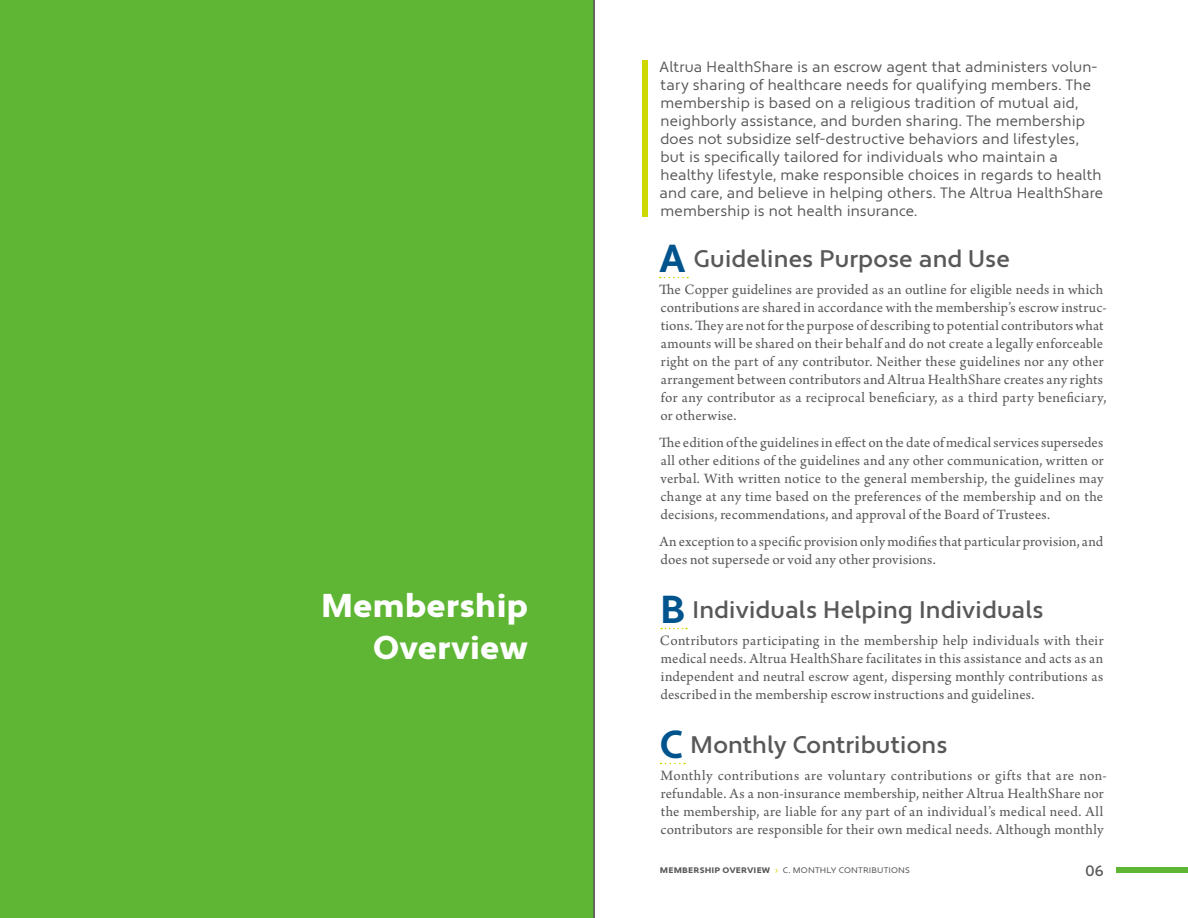
<style>
.page{position:relative;width:1188px;height:918px;background:#fff}
.page>*{position:absolute;margin:0;border:0;box-sizing:border-box;transform-origin:0 0}
.t1{font:900 33px/42px "Apertura";letter-spacing:.01em;color:#fff;text-align:right}
.t2{font:500 24px "Apertura";color:#585859}
.t3{font:15px/18px "Arno Pro";letter-spacing:.015em;color:#585859}
.t4{font:15px/18px "Apertura";letter-spacing:.01em;color:#585859}
.t5{font:500 15px "Apertura";color:#585859}
.t6{font:9.75px "Apertura";letter-spacing:.015em;color:#585859}
.s1{font-weight:700;font-size:39px;color:#00548d}
.s2{font-weight:700}
.s3{color:#cdd702}
</style>
<div class="page">
<div style="left:1116px;top:867px;width:72px;height:6px;background:#5eb634"></div>
<div style="left:642px;top:60px;width:6px;height:157px;background:#cdd702"></div>
<svg style="left:660px;top:277px;width:28px;height:1px"></svg>
<svg style="left:661px;top:628px;width:26px;height:1px"></svg>
<svg style="left:661px;top:763px;width:24px;height:1px"></svg>
<div style="left:0;top:0;width:594px;height:918px;background:#5eb634"></div>
<hr style="left:593px;top:0;width:2px;height:918px;background:#585859">
<h1 class="t1" style="left:321px;top:585px;width:208px">Membership<br>Overview</h1>
<p class="t4" style="left:660px;top:58px;width:445px">Altrua HealthShare is an escrow agent that administers volun&shy;tary sharing of healthcare needs for qualifying members. The membership is based on a religious tradition of mutual aid, neighborly assistance, and burden sharing. The membership does not subsidize self-destructive behaviors and lifestyles, but is specifically tailored for individuals who maintain a healthy lifestyle, make responsible choices in regards to health and care, and believe in helping others. The Altrua HealthShare membership is not health insurance.</p>
<h2 class="t2" style="left:659px;top:244px;width:352px"><span class="s1">A</span> Guidelines Purpose and Use</h2>
<p class="t3" style="left:659px;top:281px;width:449px">The Copper guidelines are provided as an outline for eligible needs in which contributions are shared in accordance with the membership’s escrow instruc&shy;tions. They are not for the purpose of describing to potential contributors what amounts will be shared on their behalf and do not create a legally enforceable right on the part of any contributor. Neither these guidelines nor any other arrangement between contributors and Altrua HealthShare creates any rights for any contributor as a reciprocal beneficiary, as a third party beneficiary, or otherwise.</p>
<p class="t3" style="left:659px;top:434px;width:446px;text-align:justify">The edition of the guidelines in effect on the date of medical services supersedes all other editions of the guidelines and any other communication, written or verbal. With written notice to the general membership, the guidelines may change at any time based on the preferences of the membership and on the decisions, recommendations, and approval of the Board of Trustees.</p>
<p class="t3" style="left:659px;top:533px;width:445px">An exception to a specific provision only modifies that particular provision, and does not supersede or void any other provisions.</p>
<h2 class="t2" style="left:660px;top:595px;width:385px"><span class="s1">B</span> Individuals Helping Individuals</h2>
<p class="t3" style="left:660px;top:632px;width:445px;text-align:justify">Contributors participating in the membership help individuals with their medical needs. Altrua HealthShare facilitates in this assistance and acts as an independent and neutral escrow agent, dispersing monthly contributions as described in the membership escrow instructions and guidelines.</p>
<h2 class="t2" style="left:660px;top:730px;width:289px"><span class="s1">C</span> Monthly Contributions</h2>
<p class="t3" style="left:660px;top:767px;width:448px">Monthly contributions are voluntary contributions or gifts that are non&shy;refundable. As a non-insurance membership, neither Altrua HealthShare nor the membership, are liable for any part of an individual’s medical need. All contributors are responsible for their own medical needs. Although monthly</p>
<p class="t6" style="left:660px;top:864px;width:252px"><span class="s2">Membership Overview</span> <span class="s3">›</span> C. MONTHLY CONTRIBUTIONS</p>
<p class="t5" style="left:1085px;top:862px;width:20px">06</p>
</div>
